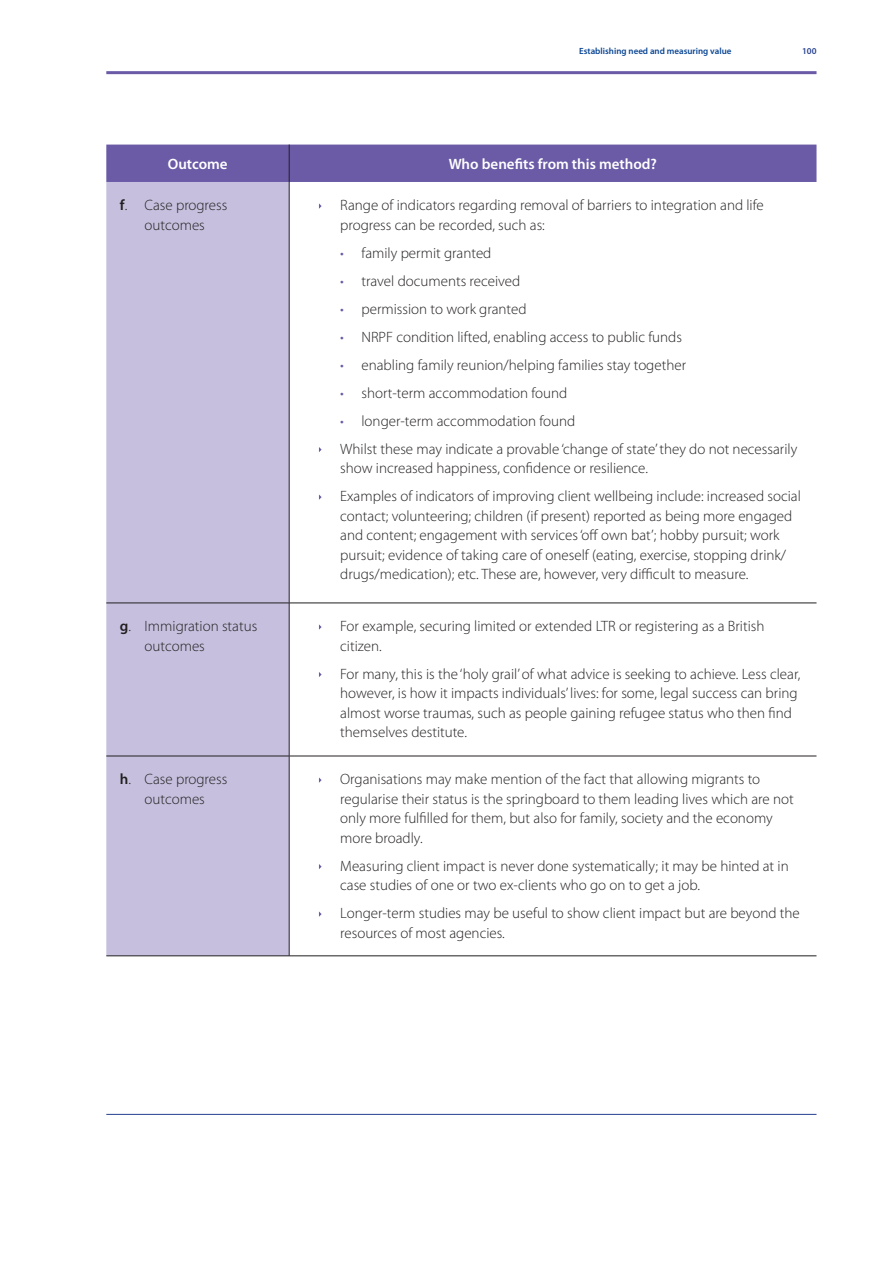
<style>
.page{position:relative;width:893px;height:1263px;background:#fff}
.page>*{position:absolute;margin:0;border:0;box-sizing:border-box;transform-origin:0 0}
.t1{font:300 15px/19.5px "Myriad Pro";color:#231f20}
.t2{font:600 15px "Myriad Pro";color:#fff}
.t3{font:600 9px "Myriad Pro";color:#094594}
.t4{font:600 9px "Myriad Pro";color:#253f8e}
.s1{font-weight:600}
.s2{color:#6b5ba7}
</style>
<div class="page">
<hr style="left:106px;top:71px;width:710px;height:3px;background:#6b5ba7">
<hr style="left:106px;top:1114px;width:710px;height:1px;background:#253f8e">
<div style="left:106px;top:145px;width:710px;height:37px;background:#6b5ba7"></div>
<div style="left:106px;top:182px;width:183px;height:774px;background:#c6c0de"></div>
<hr style="left:106px;top:603px;width:710px;height:1px;background:#231f20">
<hr style="left:289px;top:145px;width:1px;height:37px;background:#231f20">
<hr style="left:289px;top:182px;width:1px;height:421px;background:#231f20">
<hr style="left:289px;top:603px;width:1px;height:153px;background:#231f20">
<hr style="left:106px;top:756px;width:710px;height:1px;background:#231f20">
<hr style="left:289px;top:756px;width:1px;height:200px;background:#231f20">
<hr style="left:106px;top:956px;width:710px;height:1px;background:#231f20">
<svg style="left:319px;top:203px;width:3px;height:6px"></svg>
<svg style="left:319px;top:494px;width:3px;height:6px"></svg>
<svg style="left:319px;top:624px;width:3px;height:6px"></svg>
<svg style="left:319px;top:777px;width:3px;height:6px"></svg>
<svg style="left:319px;top:911px;width:3px;height:6px"></svg>
<p class="t3" style="left:579px;top:47px;width:154px">Establishing need and measuring value</p>
<p class="t4" style="left:802px;top:47px;width:16px">100</p>
<p class="t2" style="left:168px;top:158px;width:61px">Outcome</p>
<p class="t2" style="left:449px;top:158px;width:210px">Who benefits from this method?</p>
<p class="t1" style="left:120px;top:197px;width:109px;text-align:center"><span class="s1">f</span>. Case progress outcomes</p>
<p class="t1" style="left:340px;top:197px;width:425px">Range of indicators regarding removal of barriers to integration and life progress can be recorded, such as:</p>
<p class="t1" style="left:340px;top:245px;width:153px"><span class="s2">•</span> family permit granted</p>
<p class="t1" style="left:340px;top:273px;width:182px"><span class="s2">•</span> travel documents received</p>
<p class="t1" style="left:340px;top:301px;width:188px"><span class="s2">•</span> permission to work granted</p>
<p class="t1" style="left:340px;top:329px;width:343px"><span class="s2">•</span> NRPF condition lifted, enabling access to public funds</p>
<p class="t1" style="left:340px;top:357px;width:347px"><span class="s2">•</span> enabling family reunion/helping families stay together</p>
<p class="t1" style="left:340px;top:385px;width:229px"><span class="s2">•</span> short-term accommodation found</p>
<p class="t1" style="left:340px;top:408px;width:459px;line-height:28px"><span class="s2">•</span> longer-term accommodation found<br>Whilst these may indicate a provable ‘change of state’ they do not necessarily</p>
<p class="t1" style="left:340px;top:456px;width:462px;line-height:28px">show increased happiness, confidence or resilience.<br>Examples of indicators of improving client wellbeing include: increased social</p>
<p class="t1" style="left:340px;top:508px;width:453px">contact; volunteering; children (if present) reported as being more engaged and content; engagement with services ‘off own bat’; hobby pursuit; work pursuit; evidence of taking care of oneself (eating, exercise, stopping drink/ drugs/medication); etc. These are, however, very difficult to measure.</p>
<p class="t1" style="left:145px;top:618px;width:114px;text-indent:-25px"><span class="s1">g</span>. Immigration status outcomes</p>
<p class="t1" style="left:340px;top:618px;width:426px">For example, securing limited or extended LTR or registering as a British citizen.</p>
<p class="t1" style="left:340px;top:665px;width:462px">For many, this is the ‘holy grail’ of what advice is seeking to achieve. Less clear, however, is how it impacts individuals’ lives: for some, legal success can bring almost worse traumas, such as people gaining refugee status who then find themselves destitute.</p>
<p class="t1" style="left:120px;top:771px;width:109px;text-align:center"><span class="s1">h</span>. Case progress outcomes</p>
<p class="t1" style="left:340px;top:771px;width:455px">Organisations may make mention of the fact that allowing migrants to regularise their status is the springboard to them leading lives which are not only more fulfilled for them, but also for family, society and the economy more broadly.</p>
<p class="t1" style="left:340px;top:858px;width:450px">Measuring client impact is never done systematically; it may be hinted at in case studies of one or two ex-clients who go on to get a job.</p>
<p class="t1" style="left:340px;top:905px;width:461px">Longer-term studies may be useful to show client impact but are beyond the resources of most agencies.</p>
</div>
